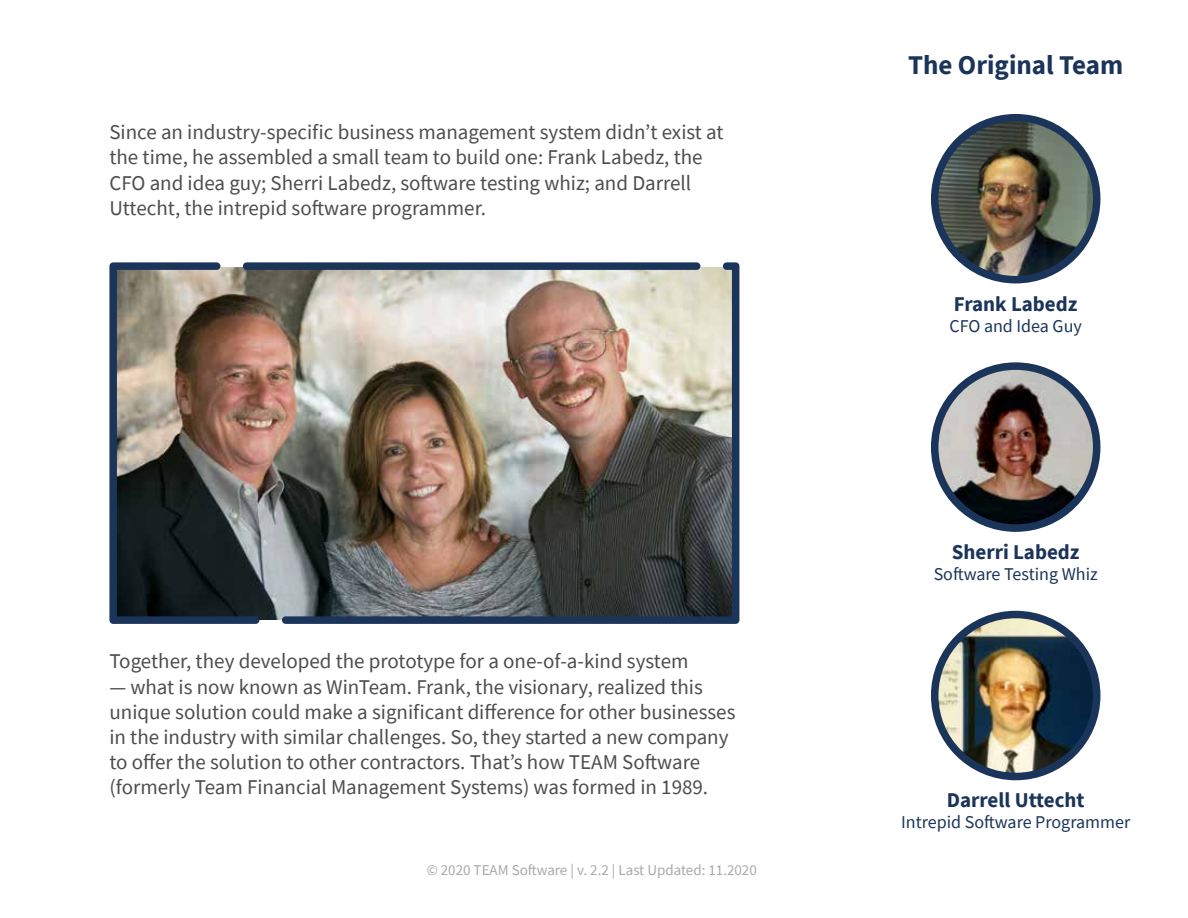
<style>
.page{position:relative;width:1188px;height:918px;background:#fff}
.page>*{position:absolute;margin:0;border:0;box-sizing:border-box;transform-origin:0 0}
.t1{font:700 27px "Source Sans Pro";color:#1b345a}
.t2{font:21px/25.2px "Source Sans Pro";color:#4d4d4f}
.t3{font:700 21px "Source Sans Pro";color:#1b345a}
.t4{font:18px "Source Sans Pro";color:#1b345a}
.t5{font:15px "Source Sans Pro";color:#a7a9ac}
</style>
<div class="page">
<img style="left:935px;top:118px;width:162px;height:162px;border-radius:81px">
<div style="left:931px;top:114px;width:169px;height:169px;border:8px solid #1b345a;border-radius:50%"></div>
<img style="left:935px;top:366px;width:162px;height:162px;border-radius:81px">
<div style="left:931px;top:362px;width:169px;height:170px;border:8px solid #1b345a;border-radius:50%"></div>
<img style="left:935px;top:615px;width:162px;height:162px;border-radius:81px">
<div style="left:931px;top:611px;width:169px;height:169px;border:8px solid #1b345a;border-radius:50%"></div>
<img style="left:109px;top:262px;width:630px;height:362px">
<p class="t2" style="left:109px;top:120px;width:616px">Since an industry-specific business management system didn’t exist at the time, he assembled a small team to build one: Frank Labedz, the CFO and idea guy; Sherri Labedz, software testing whiz; and Darrell Uttecht, the intrepid software programmer.</p>
<p class="t2" style="left:109px;top:649px;width:581px">Together, they developed the prototype for a one-of-a-kind system</p>
<p class="t2" style="left:109px;top:674px;width:628px">— what is now known as WinTeam. Frank, the visionary, realized this unique solution could make a significant difference for other businesses in the industry with similar challenges. So, they started a new company to offer the solution to other contractors. That’s how TEAM Software (formerly Team Financial Management Systems) was formed in 1989.</p>
<p class="t5" style="left:427px;top:861px;width:332px">© 2020 TEAM Software | v. 2.2 | Last Updated: 11.2020</p>
<p class="t1" style="left:908px;top:47px;width:217px">The Original Team</p>
<p class="t3" style="left:954px;top:289px;width:125px">Frank Labedz</p>
<p class="t4" style="left:950px;top:314px;width:134px">CFO and Idea Guy</p>
<p class="t3" style="left:952px;top:538px;width:129px">Sherri Labedz</p>
<p class="t4" style="left:934px;top:563px;width:166px">Software Testing Whiz</p>
<p class="t3" style="left:947px;top:786px;width:139px">Darrell Uttecht</p>
<p class="t4" style="left:901px;top:811px;width:231px">Intrepid Software Programmer</p>
</div>
